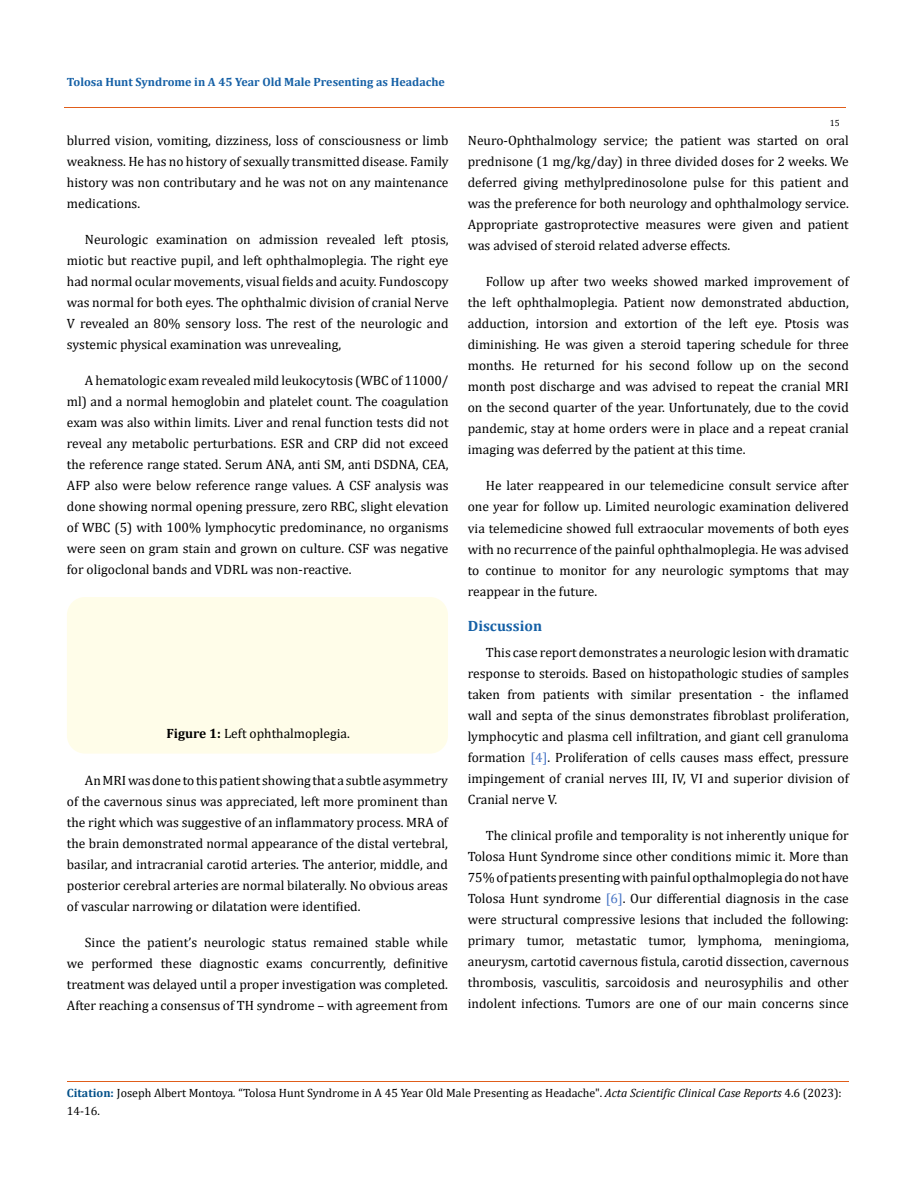
<style>
.page{position:relative;width:917px;height:1188px;background:#fff}
.page>*{position:absolute;margin:0;border:0;box-sizing:border-box;transform-origin:0 0}
.t1{font:700 15px "Cambria";color:#1560a6}
.t2{font:13.5px/21px "Cambria";color:#000;text-align:justify}
.t3{font:12px/18px "Cambria";color:#000}
.t4{font:700 12px "Cambria";color:#1560a6}
.t5{font:9px "Cambria";color:#000}
.s1{font-weight:700}
.s2{color:#4472c4}
.s3{font-weight:700;color:#035089}
.s4{font-style:italic}
</style>
<div class="page">
<div style="left:67px;top:597px;width:381px;height:157px;background:#fffde9;border-radius:18px"></div>
<hr style="left:64px;top:108px;width:781px;height:1px;background:#e05d1a">
<hr style="left:67px;top:1082px;width:781px;height:1px;background:#e05d1a">
<p class="t4" style="left:67px;top:73px;width:379px">Tolosa Hunt Syndrome in A 45 Year Old Male Presenting as Headache</p>
<p class="t2" style="left:67px;top:130px;width:383px">blurred vision, vomiting, dizziness, loss of consciousness or limb weakness. He has no history of sexually transmitted disease. Family history was non contributary and he was not on any maintenance medications.</p>
<p class="t2" style="left:67px;top:229px;width:383px;text-indent:18px">Neurologic examination on admission revealed left ptosis, miotic but reactive pupil, and left ophthalmoplegia. The right eye had normal ocular movements, visual fields and acuity. Fundoscopy was normal for both eyes. The ophthalmic division of cranial Nerve V revealed an 80% sensory loss. The rest of the neurologic and systemic physical examination was unrevealing,</p>
<p class="t2" style="left:67px;top:370px;width:383px;text-indent:18px">A hematologic exam revealed mild leukocytosis (WBC of 11000/ ml) and a normal hemoglobin and platelet count. The coagulation exam was also within limits. Liver and renal function tests did not reveal any metabolic perturbations. ESR and CRP did not exceed the reference range stated. Serum ANA, anti SM, anti DSDNA, CEA, AFP also were below reference range values. A CSF analysis was done showing normal opening pressure, zero RBC, slight elevation of WBC (5) with 100% lymphocytic predominance, no organisms were seen on gram stain and grown on culture. CSF was negative for oligoclonal bands and VDRL was non-reactive.</p>
<p class="t2" style="left:166px;top:722px;width:185px"><span class="s1">Figure 1:</span> Left ophthalmoplegia.</p>
<p class="t2" style="left:67px;top:770px;width:382px;text-indent:18px">An MRI was done to this patient showing that a subtle asymmetry of the cavernous sinus was appreciated, left more prominent than the right which was suggestive of an inflammatory process. MRA of the brain demonstrated normal appearance of the distal vertebral, basilar, and intracranial carotid arteries. The anterior, middle, and posterior cerebral arteries are normal bilaterally. No obvious areas of vascular narrowing or dilatation were identified.</p>
<p class="t2" style="left:67px;top:932px;width:382px;text-indent:18px">Since the patient’s neurologic status remained stable while we performed these diagnostic exams concurrently, definitive treatment was delayed until a proper investigation was completed.<br>After reaching a consensus of TH syndrome – with agreement from</p>
<p class="t5" style="left:829px;top:118px;width:11px">15</p>
<p class="t2" style="left:468px;top:130px;width:382px">Neuro-Ophthalmology service; the patient was started on oral prednisone (1 mg/kg/day) in three divided doses for 2 weeks. We deferred giving methylpredinosolone pulse for this patient and was the preference for both neurology and ophthalmology service.<br>Appropriate gastroprotective measures were given and patient was advised of steroid related adverse effects.</p>
<p class="t2" style="left:468px;top:271px;width:382px;text-indent:18px">Follow up after two weeks showed marked improvement of the left ophthalmoplegia. Patient now demonstrated abduction, adduction, intorsion and extortion of the left eye. Ptosis was diminishing. He was given a steroid tapering schedule for three months. He returned for his second follow up on the second month post discharge and was advised to repeat the cranial MRI on the second quarter of the year. Unfortunately, due to the covid pandemic, stay at home orders were in place and a repeat cranial imaging was deferred by the patient at this time.</p>
<p class="t2" style="left:468px;top:475px;width:382px;text-indent:18px">He later reappeared in our telemedicine consult service after one year for follow up. Limited neurologic examination delivered via telemedicine showed full extraocular movements of both eyes with no recurrence of the painful ophthalmoplegia. He was advised to continue to monitor for any neurologic symptoms that may reappear in the future.</p>
<p class="t1" style="left:468px;top:616px;width:76px">Discussion</p>
<p class="t2" style="left:468px;top:642px;width:382px;text-indent:18px">This case report demonstrates a neurologic lesion with dramatic response to steroids. Based on histopathologic studies of samples taken from patients with similar presentation - the inflamed wall and septa of the sinus demonstrates fibroblast proliferation, lymphocytic and plasma cell infiltration, and giant cell granuloma formation <span class="s2">[4]</span>. Proliferation of cells causes mass effect, pressure impingement of cranial nerves III, IV, VI and superior division of Cranial nerve V.</p>
<p class="t2" style="left:468px;top:825px;width:382px;text-indent:18px">The clinical profile and temporality is not inherently unique for Tolosa Hunt Syndrome since other conditions mimic it. More than 75% of patients presenting with painful opthalmoplegia do not have Tolosa Hunt syndrome <span class="s2">[6]</span>. Our differential diagnosis in the case were structural compressive lesions that included the following: primary tumor, metastatic tumor, lymphoma, meningioma, aneurysm, cartotid cavernous fistula, carotid dissection, cavernous thrombosis, vasculitis, sarcoidosis and neurosyphilis and other indolent infections. Tumors are one of our main concerns since</p>
<p class="t3" style="left:67px;top:1084px;width:776px"><span class="s3">Citation:</span> Joseph Albert Montoya<span class="s4">.</span> “Tolosa Hunt Syndrome in A 45 Year Old Male Presenting as Headache". <span class="s4">Acta Scientific Clinical Case Reports</span> 4.6 (2023):<br>14-16.</p>
</div>
